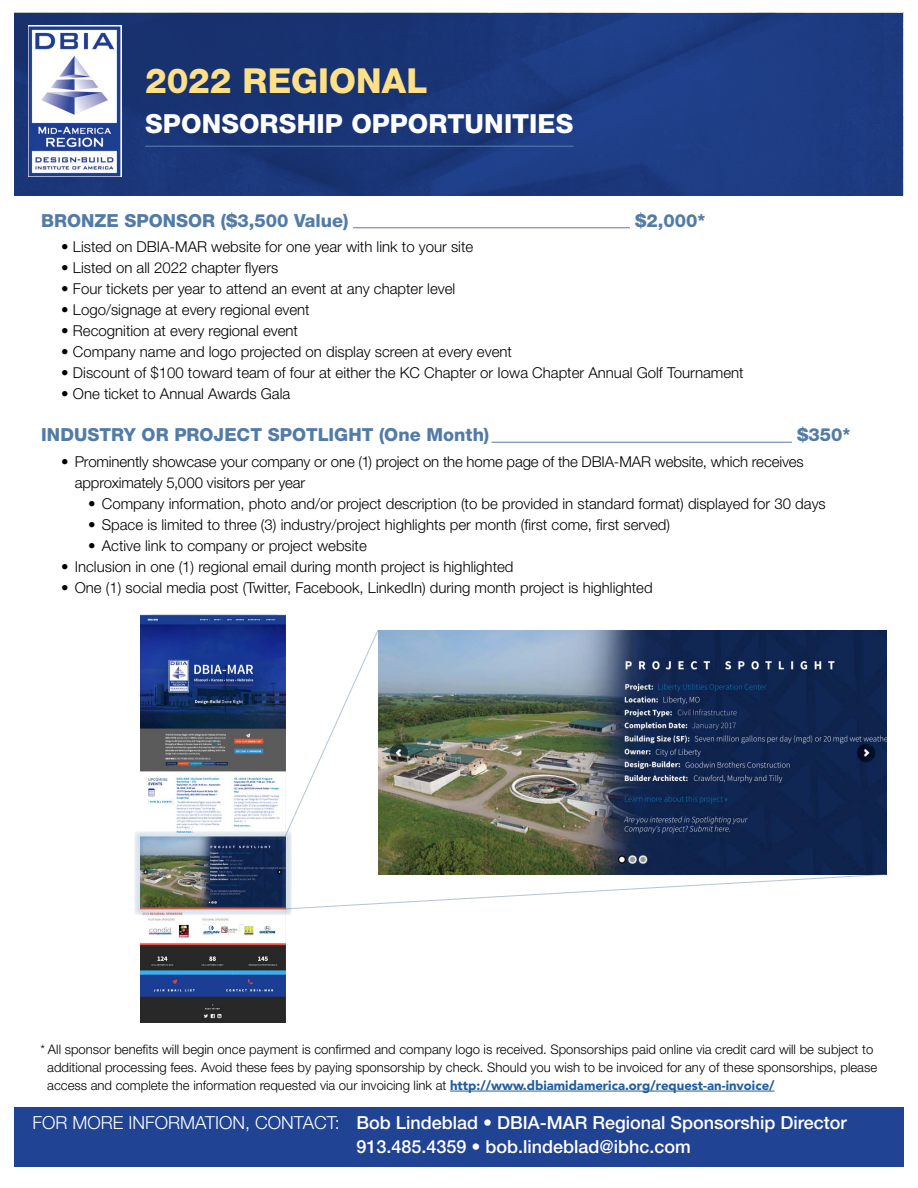
<style>
.page{position:relative;width:918px;height:1188px;background:#fff}
.page>*{position:absolute;margin:0;border:0;box-sizing:border-box;transform-origin:0 0}
.t1{font:800 34.5px "Helvetica Neue LT Std";color:#fee087}
.t2{font:800 26.4px "Helvetica Neue LT Std";letter-spacing:.005em;color:#fff}
.t3{font:500 18px/24px "Helvetica Neue LT Std";color:#fff}
.t4{font:800 18px "Helvetica Neue LT Std";color:#527ba5}
.t5{font:300 15px/21px "Helvetica Neue LT Std";color:#000}
.t6{font:300 13.2px/18px "Helvetica Neue LT Std";color:#000}
.s1{font-family:"Avenir";font-weight:900;color:#215e9e}
.s2{font-weight:300}
</style>
<div class="page">
<svg style="left:14px;top:13px;width:889px;height:183px;background:#1b387c"></svg>
<hr style="left:353px;top:227px;width:277px;height:1px;background:#527ba5">
<hr style="left:492px;top:442px;width:300px;height:1px;background:#527ba5">
<img style="left:28px;top:25px;width:94px;height:152px">
<div style="left:14px;top:1107px;width:890px;height:59px;background:#214393"></div>
<img style="left:378px;top:630px;width:509px;height:244px">
<img style="left:140px;top:615px;width:145px;height:216px">
<img style="left:140px;top:842px;width:145px;height:180px">
<svg style="left:284px;top:629px;width:95px;height:209px"></svg>
<svg style="left:284px;top:874px;width:603px;height:36px"></svg>
<hr style="left:450px;top:1091px;width:325px;height:1px;background:#215e9e">
<hr style="left:145px;top:146px;width:428px;height:1px;background:#527ba5">
<h1 class="t1" style="left:145px;top:60px;width:284px">2022 REGIONAL</h1>
<h2 class="t2" style="left:145px;top:108px;width:430px">SPONSORSHIP OPPORTUNITIES</h2>
<p class="t4" style="left:41px;top:210px;width:309px">BRONZE SPONSOR ($3,500 Value)</p>
<p class="t4" style="left:635px;top:210px;width:72px">$2,000*</p>
<p class="t5" style="left:61px;top:236px;width:414px">• Listed on DBIA-MAR website for one year with link to your site</p>
<p class="t5" style="left:61px;top:257px;width:219px">• Listed on all 2022 chapter flyers</p>
<p class="t5" style="left:61px;top:278px;width:396px">• Four tickets per year to attend an event at any chapter level</p>
<p class="t5" style="left:61px;top:299px;width:250px">• Logo/signage at every regional event</p>
<p class="t5" style="left:61px;top:320px;width:238px">• Recognition at every regional event</p>
<p class="t5" style="left:61px;top:341px;width:452px">• Company name and logo projected on display screen at every event</p>
<p class="t5" style="left:61px;top:362px;width:684px">• Discount of $100 toward team of four at either the KC Chapter or Iowa Chapter Annual Golf Tournament</p>
<p class="t5" style="left:61px;top:383px;width:230px">• One ticket to Annual Awards Gala</p>
<p class="t4" style="left:41px;top:424px;width:450px">INDUSTRY OR PROJECT SPOTLIGHT (One Month)</p>
<p class="t4" style="left:797px;top:424px;width:55px">$350*</p>
<p class="t5" style="left:75px;top:451px;width:730px;text-indent:-14px">• Prominently showcase your company or one (1) project on the home page of the DBIA-MAR website, which receives approximately 5,000 visitors per year</p>
<p class="t5" style="left:88px;top:493px;width:739px">• Company information, photo and/or project description (to be provided in standard format) displayed for 30 days</p>
<p class="t5" style="left:88px;top:514px;width:583px">• Space is limited to three (3) industry/project highlights per month (first come, first served)</p>
<p class="t5" style="left:88px;top:535px;width:280px">• Active link to company or project website</p>
<p class="t5" style="left:61px;top:556px;width:454px">• Inclusion in one (1) regional email during month project is highlighted</p>
<p class="t5" style="left:61px;top:577px;width:593px">• One (1) social media post (Twitter, Facebook, LinkedIn) during month project is highlighted</p>
<p class="t6" style="left:47px;top:1040px;width:831px;text-indent:-7px">* All sponsor benefits will begin once payment is confirmed and company logo is received. Sponsorships paid online via credit card will be subject to additional processing fees. Avoid these fees by paying sponsorship by check. Should you wish to be invoiced for any of these sponsorships, please access and complete the information requested via our invoicing link at <span class="s1">http://www.dbiamidamerica.org/request-an-invoice/</span></p>
<p class="t3" style="left:356px;top:1110px;width:492px;text-indent:-324px"><span class="s2">FOR MORE INFORMATION, CONTACT:</span> Bob Lindeblad • DBIA-MAR Regional Sponsorship Director<br>913.485.4359 • bob.lindeblad@ibhc.com</p>
</div>
